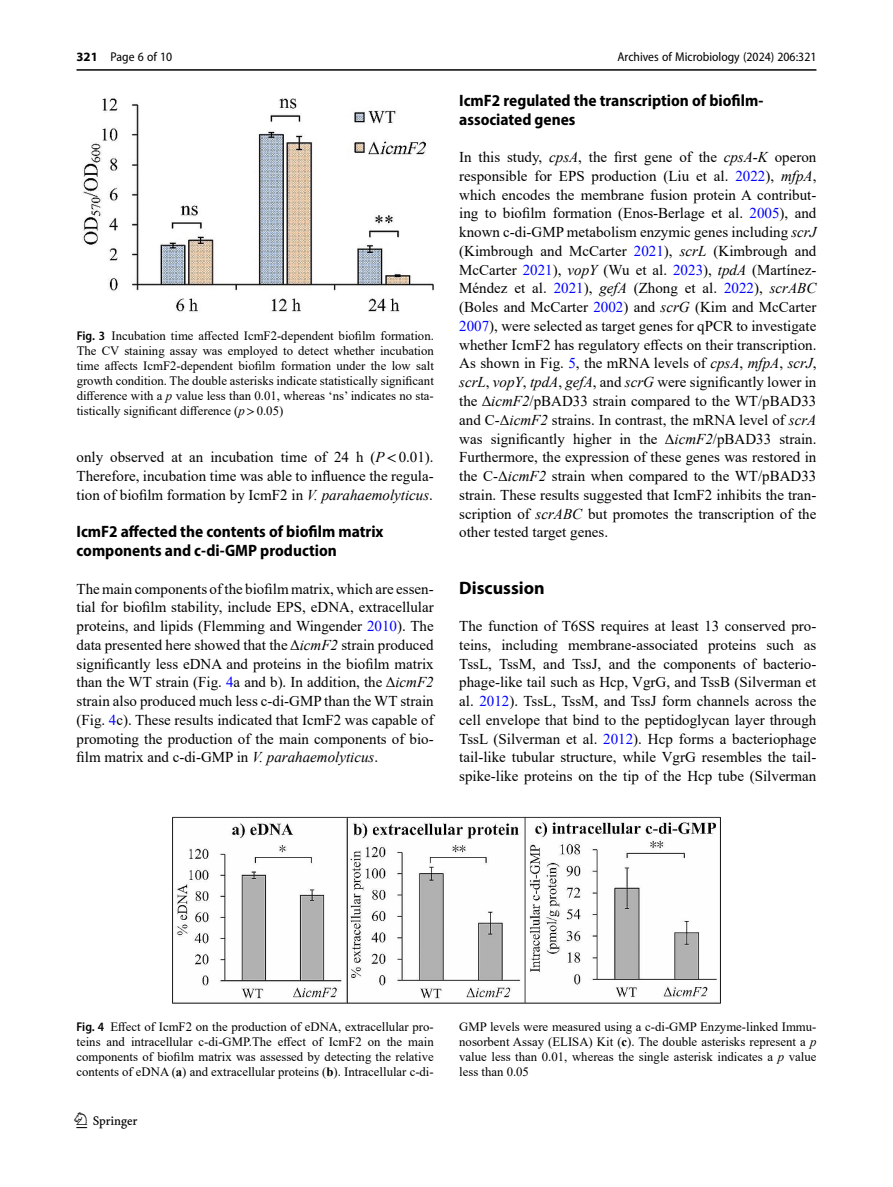
<style>
.page{position:relative;width:893px;height:1187px;background:#fff}
.page>*{position:absolute;margin:0;border:0;box-sizing:border-box;transform-origin:0 0}
.t1{font:22.5px "Springnew";color:#000}
.Head_1{font:700 18px "Myriad Pro";color:#000}
.Head_2{font:700 semi-condensed 16.5px/18.8px "Myriad Pro";color:#000}
.Body_Text{font:15px/18.8px "Times New Roman";color:#000;text-align:justify}
.Figure_Caption{font:12.75px/15px "Times New Roman";color:#000;text-align:justify}
.t2{font:semi-condensed 12.75px "Myriad Pro";color:#000}
.s1{font-weight:700;font-stretch:normal}
.s2{font-family:"Myriad Pro";font-weight:600;font-stretch:semi-condensed}
.s3{font-style:italic}
.s4{font-family:"STIX"}
.s5{color:#00f}
.s6{font-weight:700}
</style>
<div class="page">
<hr style="left:77px;top:69px;width:739px;height:2px;background:#000">
<img style="left:172px;top:816px;width:549px;height:187px">
<img style="left:82px;top:98px;width:352px;height:214px">
<p class="t2" style="left:77px;top:49px;width:97px"><span class="s1">321</span> Page 6 of 10</p>
<p class="Figure_Caption" style="left:77px;top:327px;width:359px"><span class="s2">Fig. 3</span> Incubation time affected IcmF2-dependent biofilm formation.<br>The CV staining assay was employed to detect whether incubation time affects IcmF2-dependent biofilm formation under the low salt growth condition. The double asterisks indicate statistically significant difference with a <span class="s3">p</span> value less than 0.01, whereas ‘ns’ indicates no sta&shy;tistically significant difference (<span class="s3">p</span><span class="s4">&gt;</span>0.05)</p>
<p class="Body_Text" style="left:77px;top:447px;width:359px">only observed at an incubation time of 24 h (<span class="s3">P</span><span class="s4">&lt;</span>0.01).<br>Therefore, incubation time was able to influence the regula&shy;tion of biofilm formation by IcmF2 in <span class="s3">V. parahaemolyticus</span>.</p>
<p class="Head_2" style="left:77px;top:522px;width:309px">IcmF2 affected the contents of biofilm matrix components and c-di-GMP production</p>
<p class="Body_Text" style="left:77px;top:578px;width:359px">The main components of the biofilm matrix, which are essen&shy;tial for biofilm stability, include EPS, eDNA, extracellular proteins, and lipids (Flemming and Wingender <span class="s5">2010</span>). The data presented here showed that the Δ<span class="s3">icmF2</span> strain produced significantly less eDNA and proteins in the biofilm matrix than the WT strain (Fig. <span class="s5">4</span>a and b). In addition, the Δ<span class="s3">icmF2 </span>strain also produced much less c-di-GMP than the WT strain (Fig. <span class="s5">4</span>c). These results indicated that IcmF2 was capable of promoting the production of the main components of bio&shy;film matrix and c-di-GMP in <span class="s3">V. parahaemolyticus</span>.</p>
<p class="t2" style="left:618px;top:49px;width:200px">Archives of Microbiology (2024) 206:321</p>
<p class="Head_2" style="left:459px;top:90px;width:306px">IcmF2 regulated the transcription of biofilm&shy;associated genes</p>
<p class="Body_Text" style="left:459px;top:147px;width:359px">In this study, <span class="s3">cpsA</span>, the first gene of the <span class="s3">cpsA-K</span> operon responsible for EPS production (Liu et al. <span class="s5">2022</span>), <span class="s3">mfpA</span>, which encodes the membrane fusion protein A contribut&shy;ing to biofilm formation (Enos-Berlage et al. <span class="s5">2005</span>), and known c-di-GMP metabolism enzymic genes including <span class="s3">scrJ </span>(Kimbrough and McCarter <span class="s5">2021</span>), <span class="s3">scrL</span> (Kimbrough and McCarter <span class="s5">2021</span>), <span class="s3">vopY</span> (Wu et al. <span class="s5">2023</span>), <span class="s3">tpdA</span> (Martínez-Méndez et al. <span class="s5">2021</span>), <span class="s3">gefA</span> (Zhong et al. <span class="s5">2022</span>), <span class="s3">scrABC </span>(Boles and McCarter <span class="s5">2002</span>) and <span class="s3">scrG</span> (Kim and McCarter <span class="s5">2007</span>), were selected as target genes for qPCR to investigate whether IcmF2 has regulatory effects on their transcription.<br>As shown in Fig. <span class="s5">5</span>, the mRNA levels of <span class="s3">cpsA</span>, <span class="s3">mfpA</span>, <span class="s3">scrJ</span>, <span class="s3">scrL</span>, <span class="s3">vopY</span>, <span class="s3">tpdA</span>, <span class="s3">gefA</span>, and <span class="s3">scrG</span> were significantly lower in the Δ<span class="s3">icmF2</span>/pBAD33 strain compared to the WT/pBAD33 and C-Δ<span class="s3">icmF2</span> strains. In contrast, the mRNA level of <span class="s3">scrA </span>was significantly higher in the Δ<span class="s3">icmF2</span>/pBAD33 strain.<br>Furthermore, the expression of these genes was restored in the C-Δ<span class="s3">icmF2</span> strain when compared to the WT/pBAD33 strain. These results suggested that IcmF2 inhibits the tran&shy;scription of <span class="s3">scrABC</span> but promotes the transcription of the other tested target genes.</p>
<p class="Head_1" style="left:459px;top:575px;width:87px">Discussion</p>
<p class="Body_Text" style="left:459px;top:616px;width:359px">The function of T6SS requires at least 13 conserved pro&shy;teins, including membrane-associated proteins such as TssL, TssM, and TssJ, and the components of bacterio&shy;phage-like tail such as Hcp, VgrG, and TssB (Silverman et al. <span class="s5">2012</span>). TssL, TssM, and TssJ form channels across the cell envelope that bind to the peptidoglycan layer through TssL (Silverman et al. <span class="s5">2012</span>). Hcp forms a bacteriophage tail-like tubular structure, while VgrG resembles the tail&shy;spike-like proteins on the tip of the Hcp tube (Silverman</p>
<p class="Figure_Caption" style="left:77px;top:1018px;width:359px"><span class="s2">Fig. 4</span> Effect of IcmF2 on the production of eDNA, extracellular pro&shy;teins and intracellular c-di-GMP.The effect of IcmF2 on the main components of biofilm matrix was assessed by detecting the relative contents of eDNA (<span class="s6">a</span>) and extracellular proteins (<span class="s6">b</span>). Intracellular c-di-</p>
<p class="Figure_Caption" style="left:459px;top:1018px;width:359px">GMP levels were measured using a c-di-GMP Enzyme-linked Immu&shy;nosorbent Assay (ELISA) Kit (<span class="s6">c</span>). The double asterisks represent a <span class="s3">p </span>value less than 0.01, whereas the single asterisk indicates a <span class="s3">p</span> value less than 0.05</p>
<h1 class="t1" style="left:77px;top:1107px;width:63px">1 3</h1>
</div>
